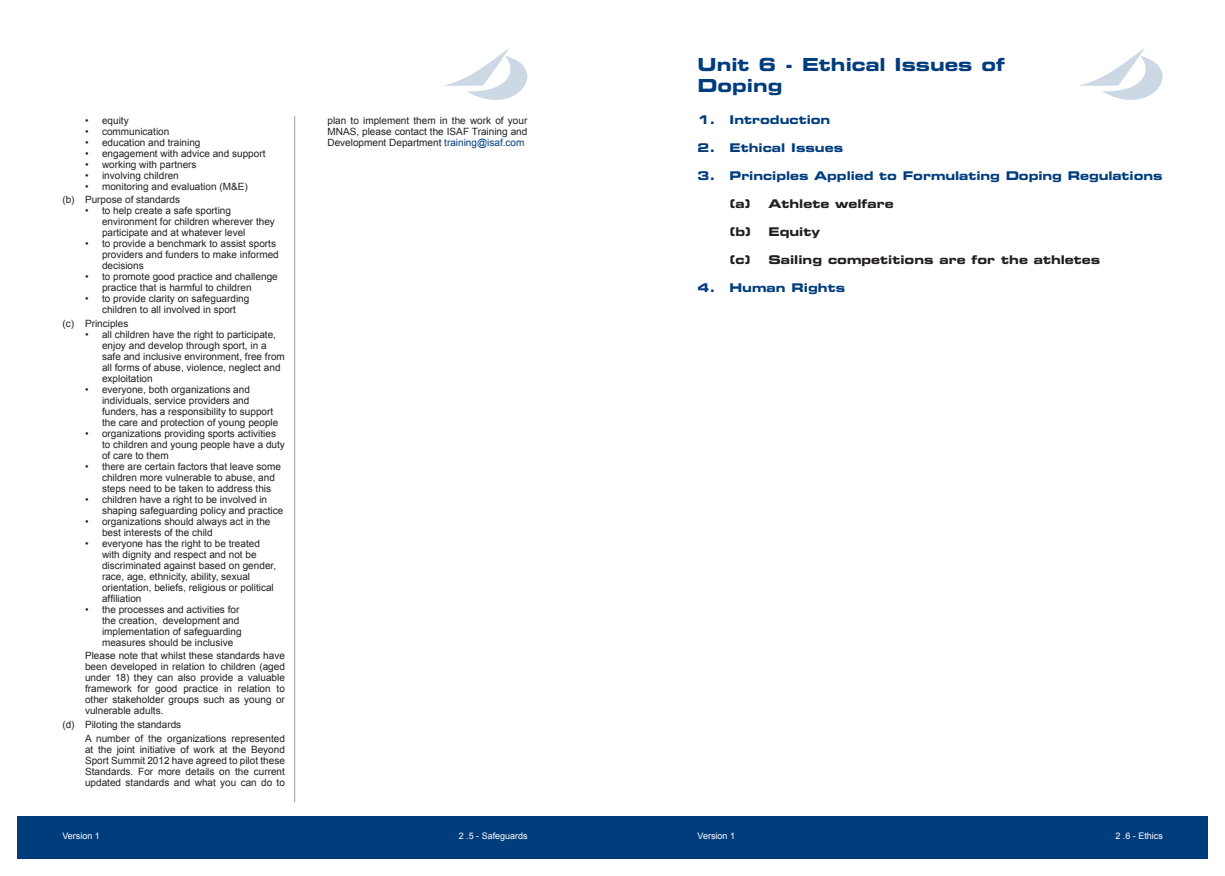
<style>
.page{position:relative;width:1225px;height:876px;background:#fff}
.page>*{position:absolute;margin:0;border:0;box-sizing:border-box;transform-origin:0 0}
.Unit_Main_Heading_bl{font:18px/21px "Eurostile LT Std Bold Ex 2";color:#013d7d}
.Tab_Section_Heading{font:12px "Eurostile LT Std Bold Ex 2";letter-spacing:-.005em;color:#013d7d}
.Tab_Section_Heading-2{font:12px "Eurostile LT Std Bold Ex 2";color:#231f20}
.a_b_c_section{font:10px/11px "Arial";color:#231f20}
.ABC_Heading{font:10px "Arial";color:#231f20}
.t1{font:9px "Arial";color:#fff}
.s1{color:#013d7d}
</style>
<div class="page">
<svg style="left:444px;top:48px;width:83px;height:52px"></svg>
<div style="left:17px;top:816px;width:595px;height:43px;background:#013d7d"></div>
<hr style="left:294px;top:116px;width:1px;height:686px;background:#9d9d9e">
<div style="left:612px;top:816px;width:596px;height:43px;background:#013d7d"></div>
<svg style="left:1079px;top:48px;width:83px;height:52px"></svg>
<p class="Unit_Main_Heading_bl" style="left:697px;top:54px;width:309px">Unit 6 - Ethical Issues of<br>Doping</p>
<p class="a_b_c_section" style="left:85px;top:115px;width:45px">• equity</p>
<p class="a_b_c_section" style="left:85px;top:126px;width:86px">• communication</p>
<p class="a_b_c_section" style="left:85px;top:137px;width:117px">• education and training</p>
<p class="a_b_c_section" style="left:85px;top:148px;width:182px">• engagement with advice and support</p>
<p class="a_b_c_section" style="left:85px;top:159px;width:113px">• working with partners</p>
<p class="a_b_c_section" style="left:85px;top:170px;width:95px">• involving children</p>
<p class="a_b_c_section" style="left:85px;top:181px;width:164px">• monitoring and evaluation (M&amp;E)</p>
<p class="ABC_Heading" style="left:62px;top:193px;width:119px">(b) Purpose of standards</p>
<p class="a_b_c_section" style="left:102px;top:205px;width:174px;text-indent:-17px">• to help create a safe sporting environment for children wherever they participate and at whatever level</p>
<p class="a_b_c_section" style="left:102px;top:238px;width:178px;text-indent:-17px">• to provide a benchmark to assist sports providers and funders to make informed decisions</p>
<p class="a_b_c_section" style="left:102px;top:271px;width:177px;text-indent:-17px">• to promote good practice and challenge practice that is harmful to children</p>
<p class="a_b_c_section" style="left:85px;top:293px;width:166px;text-align:center">• to provide clarity on safeguarding children to all involved in sport</p>
<p class="ABC_Heading" style="left:62px;top:317px;width:68px">(c) Principles</p>
<p class="a_b_c_section" style="left:102px;top:329px;width:184px;text-indent:-17px">• all children have the right to participate, enjoy and develop through sport, in a safe and inclusive environment, free from all forms of abuse, violence, neglect and exploitation</p>
<p class="a_b_c_section" style="left:102px;top:384px;width:178px;text-indent:-17px">• everyone, both organizations and individuals, service providers and funders, has a responsibility to support the care and protection of young people</p>
<p class="a_b_c_section" style="left:102px;top:428px;width:184px;text-indent:-17px">• organizations providing sports activities to children and young people have a duty of care to them</p>
<p class="a_b_c_section" style="left:102px;top:461px;width:180px;text-indent:-17px">• there are certain factors that leave some children more vulnerable to abuse, and steps need to be taken to address this</p>
<p class="a_b_c_section" style="left:102px;top:494px;width:183px;text-indent:-17px">• children have a right to be involved in shaping safeguarding policy and practice</p>
<p class="a_b_c_section" style="left:102px;top:516px;width:170px;text-indent:-17px">• organizations should always act in the best interests of the child</p>
<p class="a_b_c_section" style="left:102px;top:538px;width:176px;text-indent:-17px">• everyone has the right to be treated with dignity and respect and not be discriminated against based on gender, race, age, ethnicity, ability, sexual orientation, beliefs, religious or political affiliation</p>
<p class="a_b_c_section" style="left:102px;top:604px;width:141px;text-indent:-17px">• the processes and activities for the creation, development and implementation of safeguarding measures should be inclusive</p>
<p class="a_b_c_section" style="left:85px;top:651px;width:201px;text-align:justify">Please note that whilst these standards have been developed in relation to children (aged under 18) they can also provide a valuable framework for good practice in relation to other stakeholder groups such as young or vulnerable adults.</p>
<p class="ABC_Heading" style="left:62px;top:718px;width:120px">(d) Piloting the standards</p>
<p class="a_b_c_section" style="left:85px;top:733px;width:201px;text-align:justify">A number of the organizations represented at the joint initiative of work at the Beyond Sport Summit 2012 have agreed to pilot these Standards. For more details on the current updated standards and what you can do to</p>
<p class="a_b_c_section" style="left:327px;top:115px;width:201px;text-align:justify">plan to implement them in the work of your MNAS, please contact the ISAF Training and Development Department <span class="s1">training@isaf.com</span></p>
<p class="Tab_Section_Heading" style="left:697px;top:111px;width:134px">1. Introduction</p>
<p class="Tab_Section_Heading" style="left:697px;top:139px;width:147px">2. Ethical Issues</p>
<p class="Tab_Section_Heading" style="left:697px;top:167px;width:466px">3. Principles Applied to Formulating Doping Regulations</p>
<p class="Tab_Section_Heading-2" style="left:729px;top:195px;width:166px">(a) Athlete welfare</p>
<p class="Tab_Section_Heading-2" style="left:729px;top:223px;width:92px">(b) Equity</p>
<p class="Tab_Section_Heading-2" style="left:729px;top:251px;width:372px">(c) Sailing competitions are for the athletes</p>
<p class="Tab_Section_Heading" style="left:697px;top:279px;width:149px">4. Human Rights</p>
<p class="t1" style="left:62px;top:830px;width:39px">Version 1</p>
<p class="t1" style="left:459px;top:830px;width:71px">2 .5 - Safeguards</p>
<p class="t1" style="left:697px;top:830px;width:39px">Version 1</p>
<p class="t1" style="left:1115px;top:830px;width:49px">2 .6 - Ethics</p>
</div>
